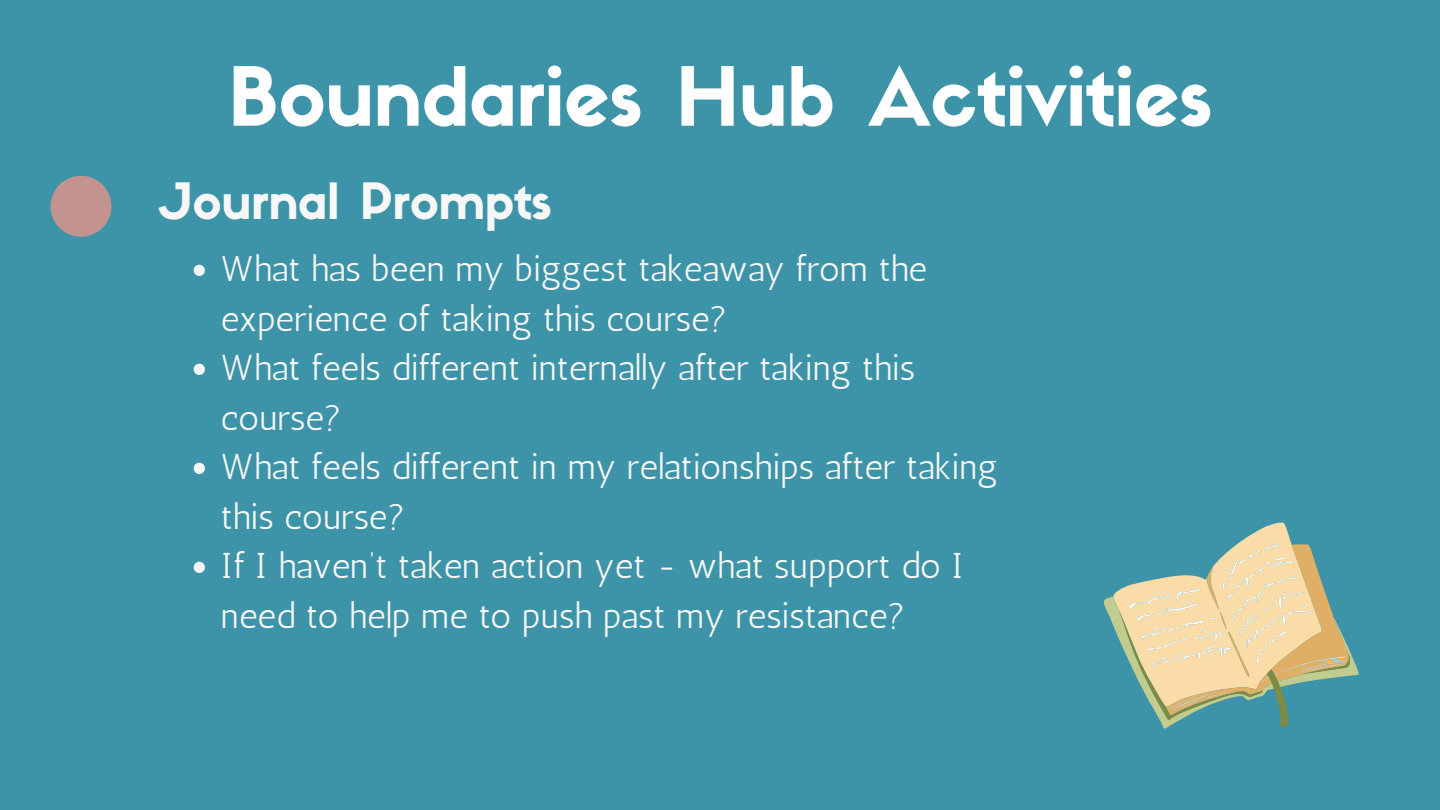
<style>
.page{position:relative;width:1440px;height:810px;background:#3d93a7}
.page>*{position:absolute;margin:0;border:0;box-sizing:border-box;transform-origin:0 0}
.t1{font:80px "Sifonn Basic";color:#fff}
.t2{font:49.2px "Sifonn Basic";color:#f6f7f6}
.t3{font:35.9px/49.5px "Antic";color:#f6f7f6}
</style>
<div class="page">
<svg style="left:51px;top:176px;width:60px;height:61px"></svg>
<svg style="left:194px;top:265px;width:11px;height:11px"></svg>
<svg style="left:194px;top:364px;width:11px;height:11px"></svg>
<svg style="left:194px;top:463px;width:11px;height:11px"></svg>
<svg style="left:194px;top:562px;width:11px;height:11px"></svg>
<svg style="left:1104px;top:523px;width:255px;height:206px"></svg>
<p class="t1" style="left:228px;top:66px;width:985px">Boundaries Hub Activities</p>
<p class="t2" style="left:160px;top:182px;width:393px">Journal Prompts</p>
<h1 class="t3" style="left:221px;top:244px;width:708px">What has been my biggest takeaway from the experience of taking this course?</h1>
<h2 class="t3" style="left:221px;top:343px;width:696px">What feels different internally after taking this course?</h2>
<p class="t3" style="left:221px;top:442px;width:779px">What feels different in my relationships after taking this course?</p>
<p class="t3" style="left:221px;top:541px;width:745px">If I haven’t taken action yet - what support do I need to help me to push past my resistance?</p>
</div>
